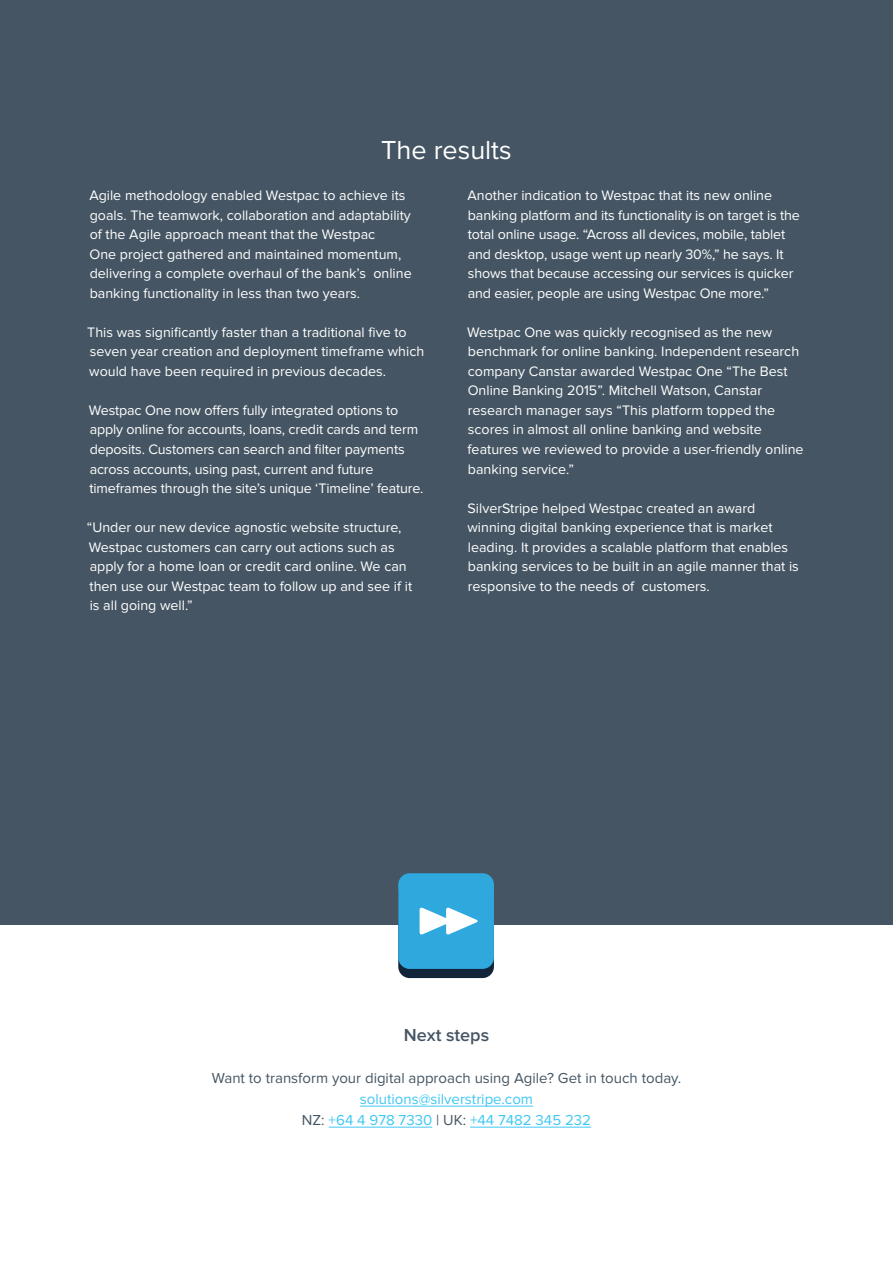
<style>
.page{position:relative;width:893px;height:1263px;background:#fff}
.page>*{position:absolute;margin:0;border:0;box-sizing:border-box;transform-origin:0 0}
.t1{font:27px "Proxima Nova";color:#fff}
.t2{font:600 18px "Proxima Nova";color:#455563}
.t3{font:15px "Proxima Nova";color:#455563}
.link{font:15px "Proxima Nova";color:#40c7f4}
.t4{font:14.25px/19.5px "Proxima Nova";color:#fff}
.s1{color:#455563}
</style>
<div class="page">
<div style="left:0;top:0;width:893px;height:925px;background:#455563"></div>
<hr style="left:360px;top:1106px;width:173px;height:1px;background:#40c7f4">
<hr style="left:329px;top:1127px;width:103px;height:1px;background:#40c7f4">
<hr style="left:470px;top:1127px;width:121px;height:1px;background:#40c7f4">
<div style="left:398px;top:882px;width:96px;height:96px;background:#122439;border-radius:11px"></div>
<div style="left:398px;top:873px;width:96px;height:96px;background:#2fa8dd;border-radius:11px"></div>
<svg style="left:420px;top:907px;width:58px;height:28px"></svg>
<p class="t1" style="left:381px;top:135px;width:132px">The results</p>
<p class="t4" style="left:89px;top:186px;width:324px">Agile methodology enabled Westpac to achieve its goals. The teamwork, collaboration and adaptability of the Agile approach meant that the Westpac<br>One project gathered and maintained momentum, delivering a complete overhaul of the bank’s online banking functionality in less than two years.</p>
<p class="t4" style="left:87px;top:323px;width:338px">This was significantly faster than a traditional five to seven year creation and deployment timeframe which would have been required in previous decades.</p>
<p class="t4" style="left:89px;top:401px;width:336px">Westpac One now offers fully integrated options to apply online for accounts, loans, credit cards and term deposits. Customers can search and filter payments across accounts, using past, current and future timeframes through the site’s unique ‘Timeline’ feature.</p>
<p class="t4" style="left:87px;top:518px;width:327px">“Under our new device agnostic website structure, Westpac customers can carry out actions such as apply for a home loan or credit card online. We can then use our Westpac team to follow up and see if it is all going well.”</p>
<p class="t4" style="left:468px;top:186px;width:334px">Another indication to Westpac that its new online banking platform and its functionality is on target is the total online usage. “Across all devices, mobile, tablet and desktop, usage went up nearly 30%,” he says. It shows that because accessing our services is quicker and easier, people are using Westpac One more.”</p>
<p class="t4" style="left:467px;top:323px;width:338px">Westpac One was quickly recognised as the new benchmark for online banking. Independent research company Canstar awarded Westpac One “The Best Online Banking 2015”. Mitchell Watson, Canstar research manager says “This platform topped the scores in almost all online banking and website features we reviewed to provide a user-friendly online banking service.”</p>
<p class="t4" style="left:467px;top:498px;width:333px">SilverStripe helped Westpac created an award winning digital banking experience that is market leading. It provides a scalable platform that enables banking services to be built in an agile manner that is responsive to the needs of customers.</p>
<p class="t2" style="left:404px;top:1025px;width:87px">Next steps</p>
<p class="t3" style="left:212px;top:1069px;width:471px">Want to transform your digital approach using Agile? Get in touch today.</p>
<p class="link" style="left:360px;top:1090px;width:175px">solutions@silverstripe.com</p>
<p class="link" style="left:302px;top:1111px;width:291px"><span class="s1">NZ:</span> +64 4 978 7330 <span class="s1">| UK:</span> +44 7482 345 232</p>
</div>
